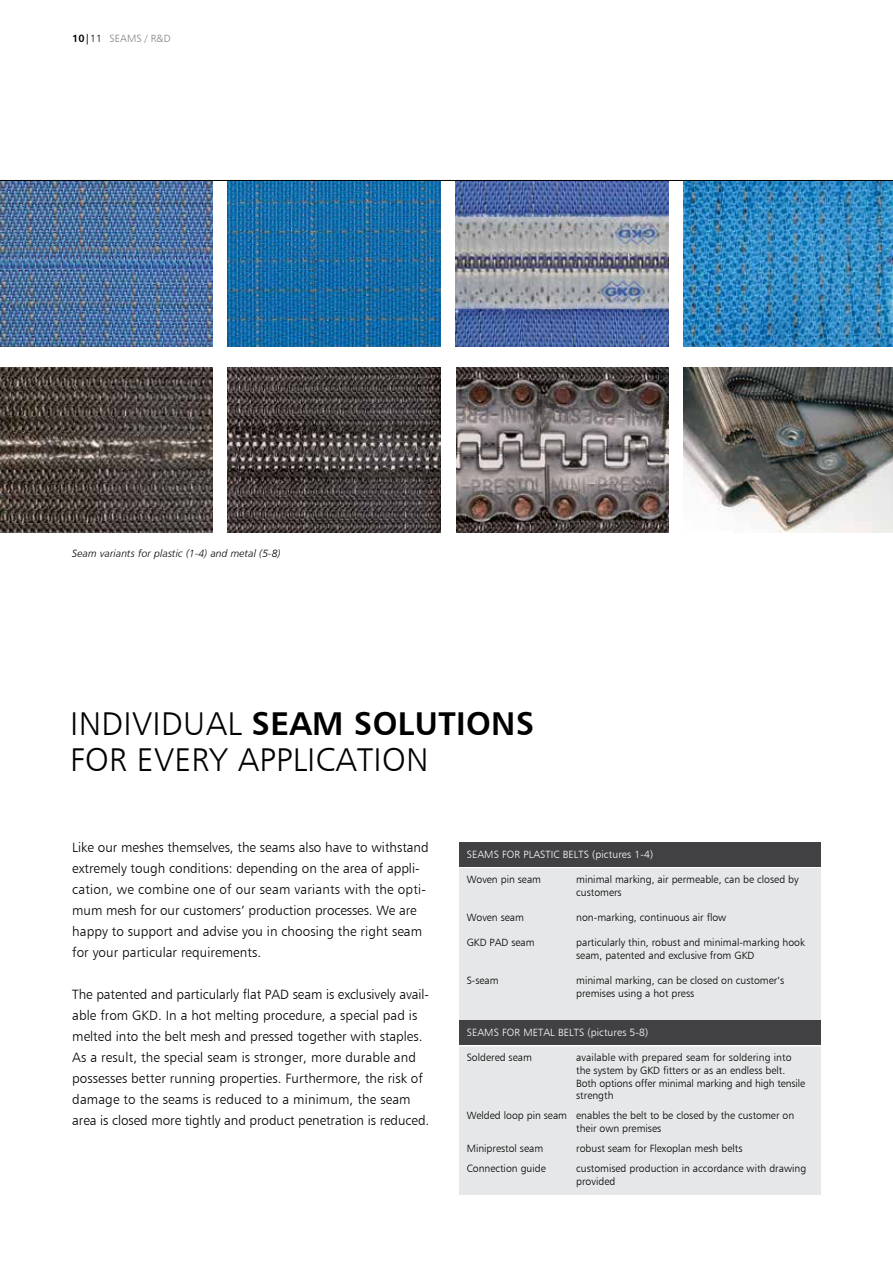
<style>
.page{position:relative;width:893px;height:1263px;background:#fff}
.page>*{position:absolute;margin:0;border:0;box-sizing:border-box;transform-origin:0 0}
.t1{font:33px "Humanist 777 BT Bold B";letter-spacing:.01em;color:#000}
.t2{font:33px "Humanist 777 BT Light B";letter-spacing:.01em;color:#000}
.t3{font:13.5px/21px "Humanist 777 BT Light B";color:#000}
.t4{font:10.5px/12.6px "Humanist 777 BT Light B";color:#000}
.t5{font:10.5px "Humanist 777 BT Light B";letter-spacing:.01em;color:#fff}
.t6{font:10.5px "Humanist 777 BT Light Italic B";letter-spacing:.01em;color:#000}
.t7{font:10.5px "Humanist 777 BT Light B";letter-spacing:.01em;color:#828487}
.s1{font-family:"Humanist 777 BT Bold B";color:#000}
.s2{font-family:"Humanist 777 BT Roman B";color:#000}
.s3{color:#000}
.s4{font-family:"Humanist 777 BT Light B"}
</style>
<div class="page">
<div style="left:459px;top:868px;width:362px;height:326px;background:#e6e7e8"></div>
<div style="left:459px;top:842px;width:362px;height:25px;background:#414042"></div>
<img style="left:456px;top:181px;width:212px;height:166px">
<img style="left:684px;top:181px;width:209px;height:166px">
<img style="left:0;top:181px;width:213px;height:166px">
<img style="left:228px;top:181px;width:213px;height:166px">
<img style="left:228px;top:367px;width:213px;height:166px">
<img style="left:0;top:367px;width:213px;height:166px">
<img style="left:456px;top:367px;width:213px;height:166px">
<div style="left:459px;top:1020px;width:362px;height:25px;background:#414042"></div>
<hr style="left:459px;top:1045px;width:362px;height:1px;background:#fff">
<img style="left:684px;top:367px;width:209px;height:166px">
<hr style="left:0;top:180px;width:893px;height:1px;background:#000">
<p class="t7" style="left:72px;top:32px;width:100px"><span class="s1">10</span><span class="s2">|</span><span class="s3">11</span> SEAMS / R&amp;D</p>
<p class="t6" style="left:72px;top:546px;width:210px">Seam variants for plastic (1-4) and metal (5-8)</p>
<h1 class="t1" style="left:70px;top:703px;width:465px"><span class="s4">INDIVIDUAL</span> SEAM SOLUTIONS</h1>
<h1 class="t2" style="left:70px;top:739px;width:360px">FOR EVERY APPLICATION</h1>
<p class="t3" style="left:72px;top:837px;width:358px">Like our meshes themselves, the seams also have to withstand extremely tough conditions: depending on the area of appli&shy;cation, we combine one of our seam variants with the opti&shy;mum mesh for our customers’ production processes. We are happy to support and advise you in choosing the right seam for your particular requirements.</p>
<p class="t3" style="left:72px;top:984px;width:359px">The patented and particularly flat PAD seam is exclusively avail&shy;able from GKD. In a hot melting procedure, a special pad is melted into the belt mesh and pressed together with staples.<br>As a result, the special seam is stronger, more durable and possesses better running properties. Furthermore, the risk of damage to the seams is reduced to a minimum, the seam area is closed more tightly and product penetration is reduced.</p>
<p class="t5" style="left:467px;top:848px;width:188px">SEAMS FOR PLASTIC BELTS (pictures 1-4)</p>
<p class="t4" style="left:467px;top:873px;width:76px">Woven pin seam</p>
<p class="t4" style="left:576px;top:873px;width:224px">minimal marking, air permeable, can be closed by customers</p>
<p class="t4" style="left:467px;top:911px;width:59px">Woven seam</p>
<p class="t4" style="left:576px;top:911px;width:152px">non-marking, continuous air flow</p>
<p class="t4" style="left:467px;top:936px;width:69px">GKD PAD seam</p>
<p class="t4" style="left:576px;top:936px;width:230px">particularly thin, robust and minimal-marking hook seam, patented and exclusive from GKD</p>
<p class="t4" style="left:467px;top:974px;width:34px">S-seam</p>
<p class="t4" style="left:576px;top:974px;width:210px">minimal marking, can be closed on customer‘s premises using a hot press</p>
<p class="t5" style="left:467px;top:1026px;width:183px">SEAMS FOR METAL BELTS (pictures 5-8)</p>
<p class="t4" style="left:467px;top:1051px;width:67px">Soldered seam</p>
<p class="t4" style="left:576px;top:1051px;width:231px">available with prepared seam for soldering into the system by GKD fitters or as an endless belt.<br>Both options offer minimal marking and high tensile strength</p>
<p class="t4" style="left:576px;top:1109px;width:219px;text-indent:-109px">Welded loop pin seam enables the belt to be closed by the customer on their own premises</p>
<p class="t4" style="left:467px;top:1142px;width:78px">Miniprestol seam</p>
<p class="t4" style="left:576px;top:1142px;width:168px">robust seam for Flexoplan mesh belts</p>
<p class="t4" style="left:467px;top:1162px;width:81px">Connection guide</p>
<p class="t4" style="left:576px;top:1162px;width:232px">customised production in accordance with drawing provided</p>
</div>
